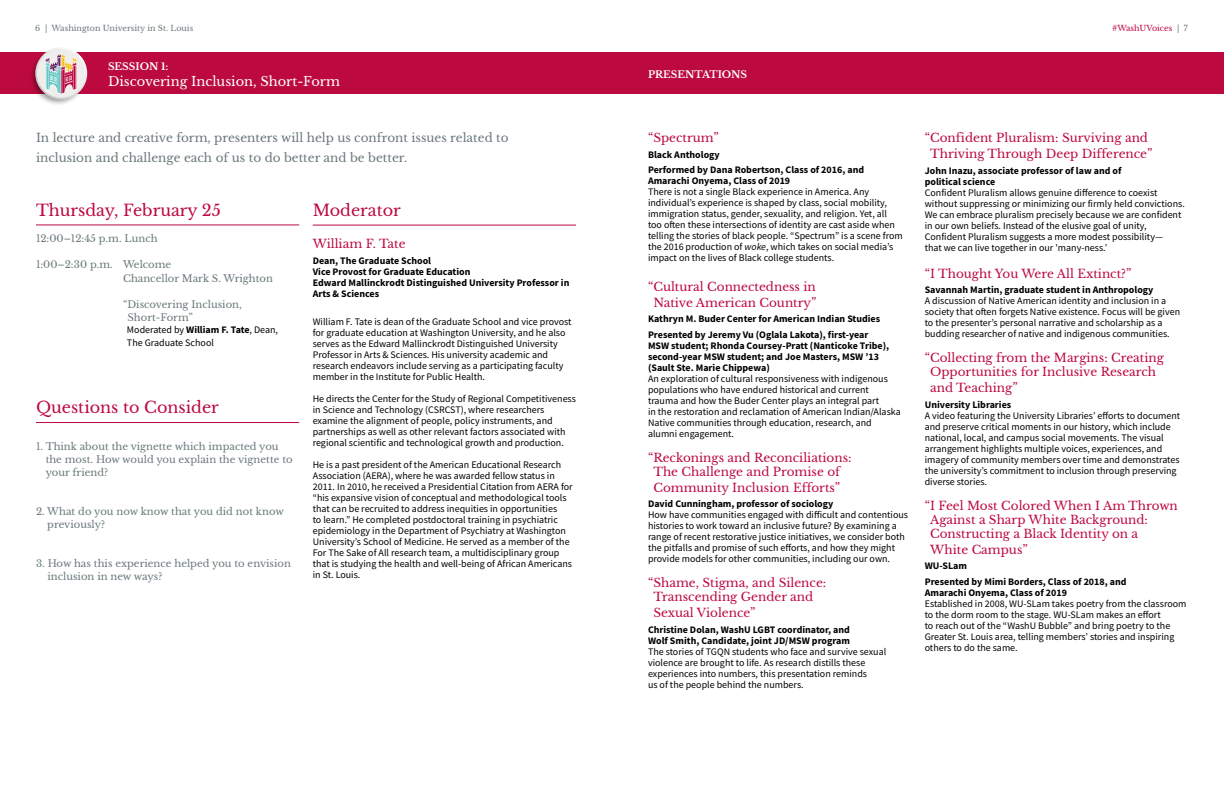
<style>
.page{position:relative;width:1224px;height:792px;background:#fff}
.page>*{position:absolute;margin:0;border:0;box-sizing:border-box;transform-origin:0 0}
.t1{font:16px "Libre Baskerville";color:#bc0a40}
.t2{font:13px "Libre Baskerville";color:#fff}
.t3{font:12px/14px "Libre Baskerville";color:#bc0a40;text-align:center}
.t4{font:12px/20px "Libre Baskerville";color:#6a787b}
.t5{font:10px/11px "Source Sans Pro";color:#000}
.t6{font:700 10px/11px "Source Sans Pro";color:#000}
.t7{font:10px/13px "Libre Baskerville";color:#6a787b}
.t8{font:700 10px "Libre Baskerville";color:#fff}
.t9{font:8px "Libre Baskerville";color:#6a787b}
.t10{font:8px "Libre Baskerville";color:#bc0a40}
.s1{color:#6a787b}
.s2{font-style:italic}
.s3{font-weight:700}
</style>
<div class="page">
<hr style="left:36px;top:225px;width:263px;height:1px;background:#bc0a40">
<hr style="left:36px;top:422px;width:263px;height:1px;background:#bc0a40">
<div style="left:0;top:53px;width:1224px;height:41px;background:#bc0a40"></div>
<div style="left:29px;top:47px;width:59px;height:59px;background:#000;opacity:.4"></div>
<svg style="left:35px;top:47px;width:52px;height:52px"></svg>
<div style="left:37px;top:49px;width:48px;height:49px;background:#efeeed;border-radius:50%"></div>
<svg style="left:45px;top:54px;width:32px;height:40px"></svg>
<hr style="left:313px;top:225px;width:263px;height:1px;background:#bc0a40">
<p class="t9" style="left:35px;top:23px;width:160px">6 | Washington University in St. Louis</p>
<p class="t10" style="left:1112px;top:23px;width:77px">#WashUVoices <span class="s1">| 7</span></p>
<p class="t8" style="left:108px;top:60px;width:62px">SESSION 1:</p>
<h2 class="t2" style="left:108px;top:73px;width:234px">Discovering Inclusion, Short-Form</h2>
<p class="t8" style="left:648px;top:69px;width:101px">PRESENTATIONS</p>
<p class="t4" style="left:36px;top:128px;width:474px">In lecture and creative form, presenters will help us confront issues related to inclusion and challenge each of us to do better and be better.</p>
<p class="t3" style="left:648px;top:131px;width:72px">“Spectrum”</p>
<p class="t6" style="left:648px;top:146px;width:218px;line-height:15.5px">Black Anthology<br>Performed by Dana Robertson, Class of 2016, and</p>
<p class="t6" style="left:648px;top:175px;width:144px">Amarachi Onyema, Class of 2019</p>
<p class="t5" style="left:648px;top:186px;width:256px">There is not a single Black experience in America. Any individual’s experience is shaped by class, social mobility, immigration status, gender, sexuality, and religion. Yet, all too often these intersections of identity are cast aside when telling the stories of black people. “Spectrum” is a scene from the 2016 production of <span class="s2">woke</span>, which takes on social media’s impact on the lives of Black college students.</p>
<p class="t3" style="left:648px;top:278px;width:170px;line-height:16px">“Cultural Connectedness in<br>Native American Country”</p>
<p class="t6" style="left:648px;top:311px;width:234px;line-height:15.5px">Kathryn M. Buder Center for American Indian Studies<br>Presented by Jeremy Vu (Oglala Lakota), first-year</p>
<p class="t6" style="left:648px;top:340px;width:243px">MSW student; Rhonda Coursey-Pratt (Nanticoke Tribe), second-year MSW student; and Joe Masters, MSW ’13 (Sault Ste. Marie Chippewa)</p>
<p class="t5" style="left:648px;top:373px;width:254px">An exploration of cultural responsiveness with indigenous populations who have endured historical and current trauma and how the Buder Center plays an integral part<br>in the restoration and reclamation of American Indian/Alaska Native communities through education, research, and alumni engagement.</p>
<p class="t3" style="left:648px;top:450px;width:205px">“Reckonings and Reconciliations:<br>The Challenge and Promise of</p>
<p class="t3" style="left:653px;top:480px;width:188px">Community Inclusion Efforts”</p>
<p class="t6" style="left:648px;top:498px;width:187px">David Cunningham, professor of sociology</p>
<p class="t5" style="left:648px;top:509px;width:262px">How have communities engaged with difficult and contentious histories to work toward an inclusive future? By examining a range of recent restorative justice initiatives, we consider both the pitfalls and promise of such efforts, and how they might provide models for other communities, including our own.</p>
<p class="t3" style="left:653px;top:576px;width:174px;text-align:left;text-indent:-5px">“Shame, Stigma, and Silence:<br>Transcending Gender and</p>
<p class="t3" style="left:653px;top:606px;width:104px">Sexual Violence”</p>
<p class="t6" style="left:648px;top:624px;width:204px">Christine Dolan, WashU LGBT coordinator, and<br>Wolf Smith, Candidate, joint JD/MSW program</p>
<p class="t5" style="left:648px;top:646px;width:240px">The stories of TGQN students who face and survive sexual violence are brought to life. As research distills these experiences into numbers, this presentation reminds<br>us of the people behind the numbers.</p>
<h1 class="t1" style="left:36px;top:200px;width:186px">Thursday, February 25</h1>
<p class="t7" style="left:36px;top:232px;width:123px">12:00–12:45 p.m. Lunch</p>
<p class="t7" style="left:123px;top:258px;width:151px;text-indent:-87px">1:00–2:30 p.m. Welcome<br>Chancellor Mark S. Wrighton</p>
<p class="t7" style="left:127px;top:298px;width:116px;text-indent:-4px">“Discovering Inclusion,<br>Short-Form”</p>
<p class="t5" style="left:127px;top:323px;width:153px;line-height:13.2px">Moderated by <span class="s3">William F. Tate</span>, Dean,<br>The Graduate School</p>
<h1 class="t1" style="left:313px;top:200px;width:90px">Moderator</h1>
<p class="t3" style="left:313px;top:237px;width:94px">William F. Tate</p>
<p class="t6" style="left:313px;top:255px;width:258px">Dean, The Graduate School<br>Vice Provost for Graduate Education<br>Edward Mallinckrodt Distinguished University Professor in Arts &amp; Sciences</p>
<p class="t5" style="left:313px;top:316px;width:260px">William F. Tate is dean of the Graduate School and vice provost for graduate education at Washington University, and he also serves as the Edward Mallinckrodt Distinguished University Professor in Arts &amp; Sciences. His university academic and research endeavors include serving as a participating faculty member in the Institute for Public Health.</p>
<p class="t5" style="left:313px;top:393px;width:265px">He directs the Center for the Study of Regional Competitiveness in Science and Technology (CSRCST), where researchers examine the alignment of people, policy instruments, and partnerships as well as other relevant factors associated with regional scientific and technological growth and production.</p>
<p class="t5" style="left:313px;top:459px;width:262px">He is a past president of the American Educational Research Association (AERA), where he was awarded fellow status in 2011. In 2010, he received a Presidential Citation from AERA for “his expansive vision of conceptual and methodological tools that can be recruited to address inequities in opportunities<br>to learn.” He completed postdoctoral training in psychiatric epidemiology in the Department of Psychiatry at Washington University’s School of Medicine. He served as a member of the For The Sake of All research team, a multidisciplinary group that is studying the health and well-being of African Americans in St. Louis.</p>
<h1 class="t1" style="left:36px;top:398px;width:184px">Questions to Consider</h1>
<p class="t7" style="left:46px;top:440px;width:249px;text-indent:-10px">1. Think about the vignette which impacted you the most. How would you explain the vignette to your friend?</p>
<p class="t7" style="left:47px;top:505px;width:238px;text-indent:-11px">2. What do you now know that you did not know previously?</p>
<p class="t7" style="left:47px;top:557px;width:245px;text-indent:-11px">3. How has this experience helped you to envision inclusion in new ways?</p>
<p class="t3" style="left:925px;top:130px;width:229px;line-height:16px">“Confident Pluralism: Surviving and<br>Thriving Through Deep Difference”</p>
<p class="t6" style="left:925px;top:165px;width:198px">John Inazu, associate professor of law and of political science</p>
<p class="t5" style="left:925px;top:187px;width:262px">Confident Pluralism allows genuine difference to coexist without suppressing or minimizing our firmly held convictions.<br>We can embrace pluralism precisely because we are confident in our own beliefs. Instead of the elusive goal of unity, Confident Pluralism suggests a more modest possibility—<br>that we can live together in our 'many-ness.’</p>
<p class="t3" style="left:925px;top:266px;width:208px">“I Thought You Were All Extinct?”</p>
<p class="t6" style="left:925px;top:284px;width:230px">Savannah Martin, graduate student in Anthropology</p>
<p class="t5" style="left:925px;top:295px;width:257px">A discussion of Native American identity and inclusion in a society that often forgets Native existence. Focus will be given to the presenter’s personal narrative and scholarship as a budding researcher of native and indigenous communities.</p>
<p class="t3" style="left:925px;top:351px;width:241px">“Collecting from the Margins: Creating<br>Opportunities for Inclusive Research</p>
<p class="t3" style="left:930px;top:381px;width:89px">and Teaching”</p>
<p class="t6" style="left:925px;top:399px;width:88px">University Libraries</p>
<p class="t5" style="left:925px;top:410px;width:257px">A video featuring the University Libraries’ efforts to document and preserve critical moments in our history, which include national, local, and campus social movements. The visual arrangement highlights multiple voices, experiences, and imagery of community members over time and demonstrates the university’s commitment to inclusion through preserving diverse stories.</p>
<p class="t3" style="left:930px;top:498px;width:249px;text-align:left;text-indent:-5px">“I Feel Most Colored When I Am Thrown<br>Against a Sharp White Background:<br>Constructing a Black Identity on a</p>
<p class="t3" style="left:930px;top:542px;width:99px">White Campus”</p>
<p class="t6" style="left:925px;top:558px;width:203px;line-height:16px">WU-SLam<br>Presented by Mimi Borders, Class of 2018, and</p>
<p class="t6" style="left:925px;top:587px;width:144px">Amarachi Onyema, Class of 2019</p>
<p class="t5" style="left:925px;top:598px;width:263px">Established in 2008, WU-SLam takes poetry from the classroom to the dorm room to the stage. WU-SLam makes an effort<br>to reach out of the “WashU Bubble” and bring poetry to the Greater St. Louis area, telling members’ stories and inspiring others to do the same.</p>
</div>
